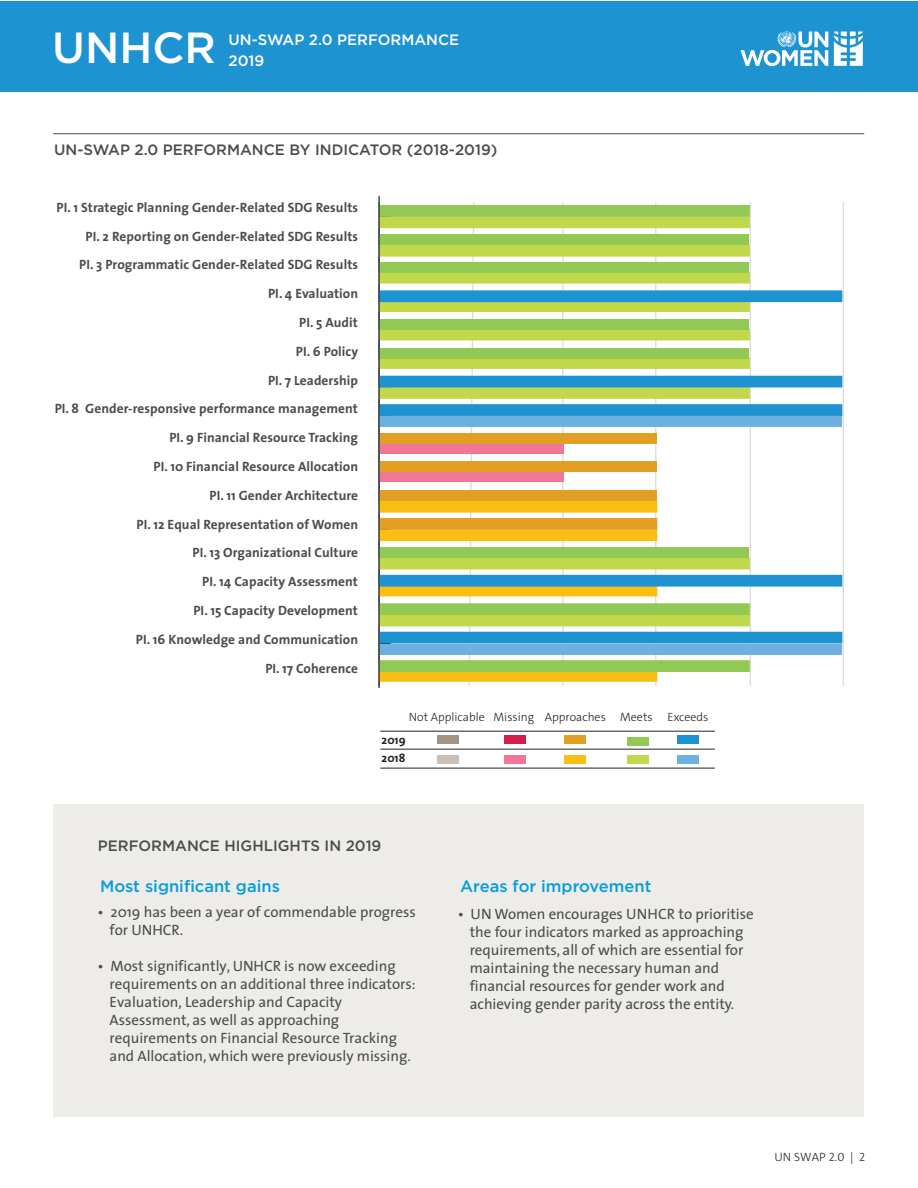
<style>
.page{position:relative;width:918px;height:1188px;background:#fff}
.page>*{position:absolute;margin:0;border:0;box-sizing:border-box;transform-origin:0 0}
.t1{font:500 43.5px "Gotham";color:#fff}
.t2{font:500 16.5px "Gotham";color:#069ddc}
.t3{font:15px/18px "The Sans";color:#4b4c4d}
.t4{font:500 15px "Gotham";color:#4b4c4d}
.t5{font:500 15px "Gotham";color:#fff}
.t6{font:700 13.5px/28.8px "The Sans";letter-spacing:.005em;color:#4b4c4d;text-align:right}
.t7{font:300 12px "The Sans C4 s";color:#231f20}
.t8{font:700 12px "The Sans";color:#231f20}
</style>
<div class="page">
<div style="left:53px;top:804px;width:810px;height:313px;background:#eeece8"></div>
<hr style="left:53px;top:133px;width:811px;height:1px;background:#4b4c4d">
<div style="left:0;top:1px;width:918px;height:90px;background:#1e93d2"></div>
<svg style="left:741px;top:31px;width:87px;height:35px"></svg>
<svg style="left:834px;top:32px;width:29px;height:34px"></svg>
<div style="left:437px;top:736px;width:22px;height:8px;background:#a29384"></div>
<div style="left:504px;top:736px;width:21px;height:8px;background:#d41d49"></div>
<div style="left:564px;top:736px;width:22px;height:8px;background:#e29f23"></div>
<div style="left:627px;top:738px;width:22px;height:8px;background:#92c954"></div>
<div style="left:678px;top:736px;width:21px;height:8px;background:#1e93d2"></div>
<div style="left:437px;top:755px;width:22px;height:8px;background:#cabfb6"></div>
<div style="left:504px;top:755px;width:21px;height:8px;background:#f17698"></div>
<div style="left:564px;top:755px;width:22px;height:8px;background:#fbbf14"></div>
<div style="left:627px;top:755px;width:22px;height:8px;background:#c2d84b"></div>
<div style="left:678px;top:755px;width:21px;height:8px;background:#6eb1e1"></div>
<hr style="left:380px;top:749px;width:335px;height:1px;background:#231f20">
<hr style="left:380px;top:731px;width:335px;height:1px;background:#231f20">
<hr style="left:380px;top:768px;width:335px;height:1px;background:#231f20">
<svg style="left:468px;top:202px;width:376px;height:484px"></svg>
<div style="left:378px;top:216px;width:372px;height:12px;background:#c2d84b"></div>
<div style="left:378px;top:245px;width:372px;height:12px;background:#c2d84b;border:2px solid #c2d84b"></div>
<div style="left:378px;top:272px;width:372px;height:12px;background:#c2d84b;border:2px solid #c2d84b"></div>
<div style="left:378px;top:300px;width:372px;height:12px;background:#c2d84b;border:2px solid #c2d84b"></div>
<div style="left:378px;top:329px;width:372px;height:11px;background:#c2d84b"></div>
<div style="left:378px;top:357px;width:372px;height:12px;background:#c2d84b;border:2px solid #c2d84b"></div>
<div style="left:378px;top:387px;width:372px;height:12px;background:#c2d84b;border:2px solid #c2d84b"></div>
<div style="left:379px;top:416px;width:463px;height:11px;background:#6eb1e1"></div>
<div style="left:379px;top:443px;width:185px;height:10px;background:#f17698"></div>
<div style="left:379px;top:472px;width:185px;height:10px;background:#f17698"></div>
<div style="left:378px;top:501px;width:279px;height:12px;background:#fbbf14;border:2px solid #fbbf14"></div>
<div style="left:378px;top:529px;width:279px;height:12px;background:#fbbf14"></div>
<div style="left:378px;top:558px;width:372px;height:12px;background:#c2d84b;border:2px solid #c2d84b"></div>
<div style="left:378px;top:585px;width:279px;height:11px;background:#fbbf14"></div>
<div style="left:378px;top:615px;width:372px;height:11px;background:#c2d84b"></div>
<div style="left:379px;top:644px;width:463px;height:10px;background:#6eb1e1"></div>
<div style="left:378px;top:670px;width:279px;height:12px;background:#fbbf14;border:2px solid #fbbf14"></div>
<div style="left:378px;top:205px;width:372px;height:12px;background:#92c954;border:2px solid #92c954"></div>
<div style="left:379px;top:234px;width:370px;height:10px;background:#92c954"></div>
<div style="left:379px;top:263px;width:370px;height:10px;background:#92c954"></div>
<div style="left:378px;top:290px;width:464px;height:12px;background:#1e93d2;border:2px solid #1e93d2"></div>
<div style="left:379px;top:320px;width:370px;height:10px;background:#92c954"></div>
<div style="left:379px;top:348px;width:370px;height:10px;background:#92c954"></div>
<div style="left:378px;top:376px;width:464px;height:11px;background:#1e93d2"></div>
<div style="left:378px;top:404px;width:464px;height:12px;background:#1e93d2;border:2px solid #1e93d2"></div>
<div style="left:379px;top:433px;width:278px;height:11px;background:#e29f23"></div>
<div style="left:379px;top:462px;width:278px;height:10px;background:#e29f23"></div>
<div style="left:379px;top:490px;width:278px;height:11px;background:#e29f23"></div>
<div style="left:378px;top:518px;width:279px;height:12px;background:#e29f23;border:2px solid #e29f23"></div>
<div style="left:379px;top:547px;width:370px;height:10px;background:#92c954"></div>
<div style="left:378px;top:575px;width:464px;height:12px;background:#1e93d2;border:2px solid #1e93d2"></div>
<div style="left:378px;top:603px;width:372px;height:12px;background:#92c954;border:2px solid #92c954"></div>
<div style="left:378px;top:632px;width:464px;height:11px;background:#1e93d2"></div>
<div style="left:378px;top:660px;width:372px;height:12px;background:#92c954;border:2px solid #92c954"></div>
<hr style="left:378px;top:196px;width:2px;height:492px;background:#4b4c4d">
<h1 class="t1" style="left:52px;top:20px;width:165px">UNHCR</h1>
<p class="t5" style="left:229px;top:30px;width:232px">UN-SWAP 2.0 PERFORMANCE</p>
<p class="t5" style="left:229px;top:51px;width:37px">2019</p>
<p class="t4" style="left:54px;top:140px;width:445px">UN-SWAP 2.0 PERFORMANCE BY INDICATOR (2018-2019)</p>
<p class="t6" style="left:55px;top:193px;width:305px">PI. 1 Strategic Planning Gender-Related SDG Results<br>PI. 2 Reporting on Gender-Related SDG Results<br>PI. 3 Programmatic Gender-Related SDG Results<br>PI. 4 Evaluation<br>PI. 5 Audit<br>PI. 6 Policy<br>PI. 7 Leadership<br>PI. 8 Gender-responsive performance management<br>PI. 9 Financial Resource Tracking<br>PI. 10 Financial Resource Allocation<br>PI. 11 Gender Architecture<br>PI. 12 Equal Representation of Women<br>PI. 13 Organizational Culture<br>PI. 14 Capacity Assessment<br>PI. 15 Capacity Development<br>PI. 16 Knowledge and Communication<br>PI. 17 Coherence</p>
<p class="t7" style="left:409px;top:709px;width:78px">Not Applicable</p>
<p class="t8" style="left:382px;top:730px;width:26px">2019</p>
<p class="t8" style="left:382px;top:748px;width:25px">2018</p>
<p class="t7" style="left:494px;top:709px;width:216px">Missing Approaches Meets Exceeds</p>
<p class="t4" style="left:98px;top:836px;width:285px">PERFORMANCE HIGHLIGHTS IN 2019</p>
<p class="t2" style="left:100px;top:875px;width:181px">Most significant gains</p>
<p class="t3" style="left:110px;top:903px;width:308px;text-indent:-12px">• 2019 has been a year of commendable progress for UNHCR.</p>
<p class="t3" style="left:110px;top:957px;width:308px;text-indent:-12px">• Most significantly, UNHCR is now exceeding requirements on an additional three indicators:<br>Evaluation, Leadership and Capacity Assessment, as well as approaching requirements on Financial Resource Tracking and Allocation, which were previously missing.</p>
<p class="t2" style="left:460px;top:875px;width:193px">Areas for improvement</p>
<p class="t3" style="left:470px;top:904px;width:285px;text-indent:-12px">• UN Women encourages UNHCR to prioritise the four indicators marked as approaching requirements, all of which are essential for maintaining the necessary human and financial resources for gender work and achieving gender parity across the entity.</p>
<p class="t7" style="left:774px;top:1149px;width:92px">UN SWAP 2.0 | 2</p>
</div>
